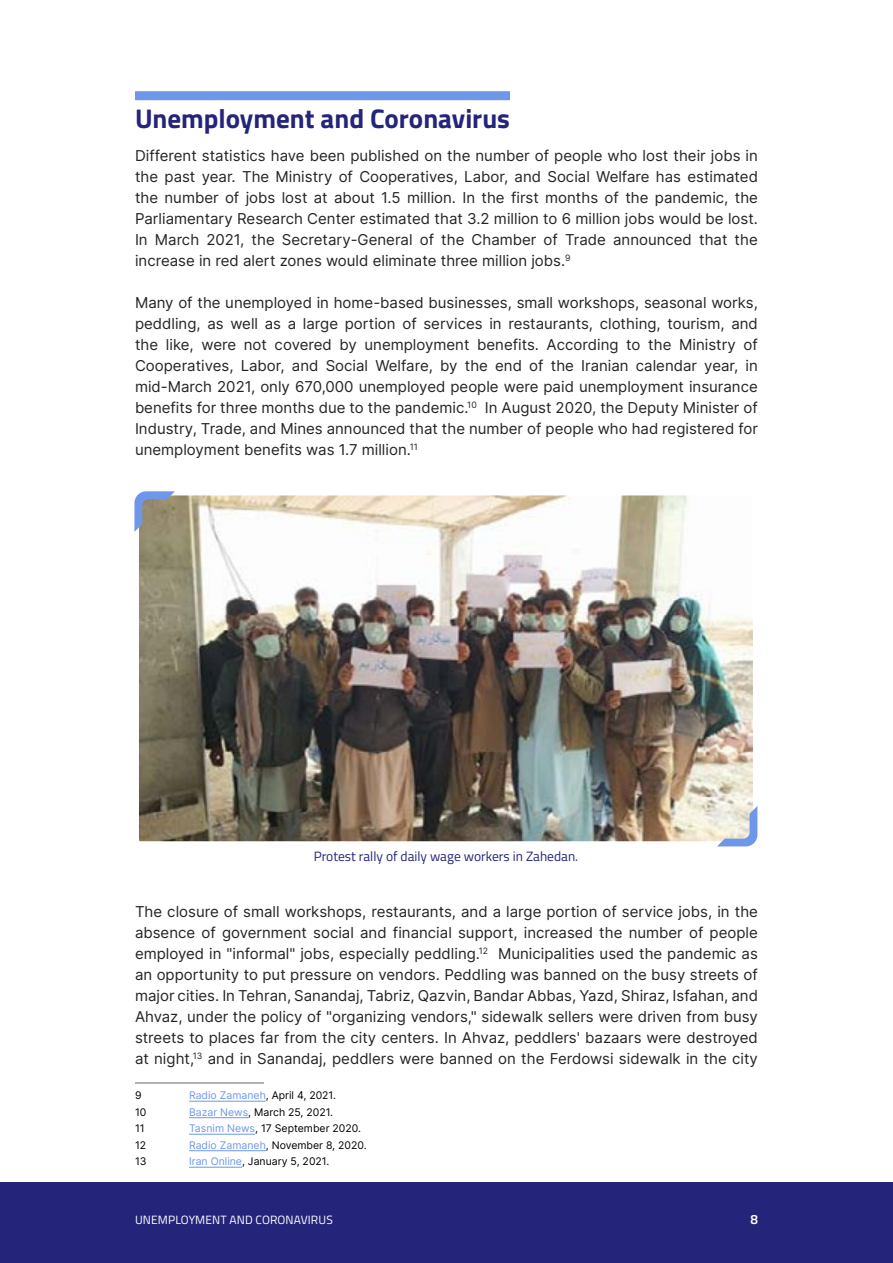
<style>
.page{position:relative;width:893px;height:1263px;background:#fff}
.page>*{position:absolute;margin:0;border:0;box-sizing:border-box;transform-origin:0 0}
.t1{font:700 27px "Titillium Web";color:#24257a}
.t2{font:15px/21px "Inter";color:#242424;text-align:justify}
.t3{font:13.5px "Titillium Web";color:#24257a}
.t4{font:600 13.5px "Titillium Web";color:#fff}
.t5{font:12px "Titillium Web";color:#fff}
.t6{font:10.5px "Inter";color:#000}
.s1{color:#6e97ea}
</style>
<div class="page">
<div style="left:0;top:1182px;width:893px;height:81px;background:#24257a"></div>
<div style="left:135px;top:91px;width:375px;height:9px;background:#6e97ea"></div>
<hr style="left:135px;top:1082px;width:129px;height:1px;background:#676868">
<hr style="left:189px;top:1101px;width:77px;height:1px;background:#6e97ea">
<hr style="left:189px;top:1117px;width:59px;height:1px;background:#6e97ea">
<hr style="left:189px;top:1134px;width:66px;height:1px;background:#6e97ea">
<hr style="left:189px;top:1150px;width:77px;height:1px;background:#6e97ea">
<hr style="left:189px;top:1167px;width:53px;height:1px;background:#6e97ea">
<img style="left:139px;top:495px;width:614px;height:346px">
<svg style="left:717px;top:806px;width:40px;height:40px;background:#c9d2e0"></svg>
<svg style="left:134px;top:491px;width:41px;height:41px;background:#8f9499"></svg>
<h1 class="t1" style="left:135px;top:98px;width:377px">Unemployment and Coronavirus</h1>
<p class="t2" style="left:135px;top:145px;width:624px">Different statistics have been published on the number of people who lost their jobs in the past year. The Ministry of Cooperatives, Labor, and Social Welfare has estimated the number of jobs lost at about 1.5 million. In the first months of the pandemic, the Parliamentary Research Center estimated that 3.2 million to 6 million jobs would be lost.<br>In March 2021, the Secretary-General of the Chamber of Trade announced that the increase in red alert zones would eliminate three million jobs.<sup>9</sup></p>
<p class="t2" style="left:135px;top:292px;width:624px">Many of the unemployed in home-based businesses, small workshops, seasonal works, peddling, as well as a large portion of services in restaurants, clothing, tourism, and the like, were not covered by unemployment benefits. According to the Ministry of Cooperatives, Labor, and Social Welfare, by the end of the Iranian calendar year, in mid-March 2021, only 670,000 unemployed people were paid unemployment insurance benefits for three months due to the pandemic.<sup>10</sup> In August 2020, the Deputy Minister of Industry, Trade, and Mines announced that the number of people who had registered for unemployment benefits was 1.7 million.<sup>11</sup></p>
<p class="t3" style="left:314px;top:846px;width:266px">Protest rally of daily wage workers in Zahedan.</p>
<p class="t2" style="left:135px;top:901px;width:624px">The closure of small workshops, restaurants, and a large portion of service jobs, in the absence of government social and financial support, increased the number of people employed in "informal" jobs, especially peddling.<sup>12</sup> Municipalities used the pandemic as an opportunity to put pressure on vendors. Peddling was banned on the busy streets of major cities. In Tehran, Sanandaj, Tabriz, Qazvin, Bandar Abbas, Yazd, Shiraz, Isfahan, and Ahvaz, under the policy of "organizing vendors," sidewalk sellers were driven from busy streets to places far from the city centers. In Ahvaz, peddlers' bazaars were destroyed at night,<sup>13</sup> and in Sanandaj, peddlers were banned on the Ferdowsi sidewalk in the city</p>
<p class="t6" style="left:135px;top:1088px;width:8px">9</p>
<p class="t6" style="left:189px;top:1088px;width:148px"><span class="s1">Radio Zamaneh</span>, April 4, 2021.</p>
<p class="t6" style="left:135px;top:1104px;width:13px">10</p>
<p class="t6" style="left:189px;top:1104px;width:146px"><span class="s1">Bazar News</span>, March 25, 2021.</p>
<p class="t6" style="left:135px;top:1121px;width:11px">11</p>
<p class="t6" style="left:189px;top:1121px;width:173px"><span class="s1">Tasnim News</span>, 17 September 2020.</p>
<p class="t6" style="left:135px;top:1137px;width:13px">12</p>
<p class="t6" style="left:189px;top:1137px;width:179px"><span class="s1">Radio Zamaneh</span>, November 8, 2020.</p>
<p class="t6" style="left:135px;top:1154px;width:13px">13</p>
<p class="t6" style="left:189px;top:1154px;width:142px"><span class="s1">Iran Online</span>, January 5, 2021.</p>
<p class="t5" style="left:135px;top:1211px;width:17px">Unemployment</p>
<p class="t5" style="left:229px;top:1211px;width:9px">and</p>
<p class="t5" style="left:256px;top:1211px;width:16px">Corona</p>
<p class="t5" style="left:301px;top:1211px;width:14px">virus</p>
<p class="t4" style="left:750px;top:1209px;width:9px">8</p>
</div>
